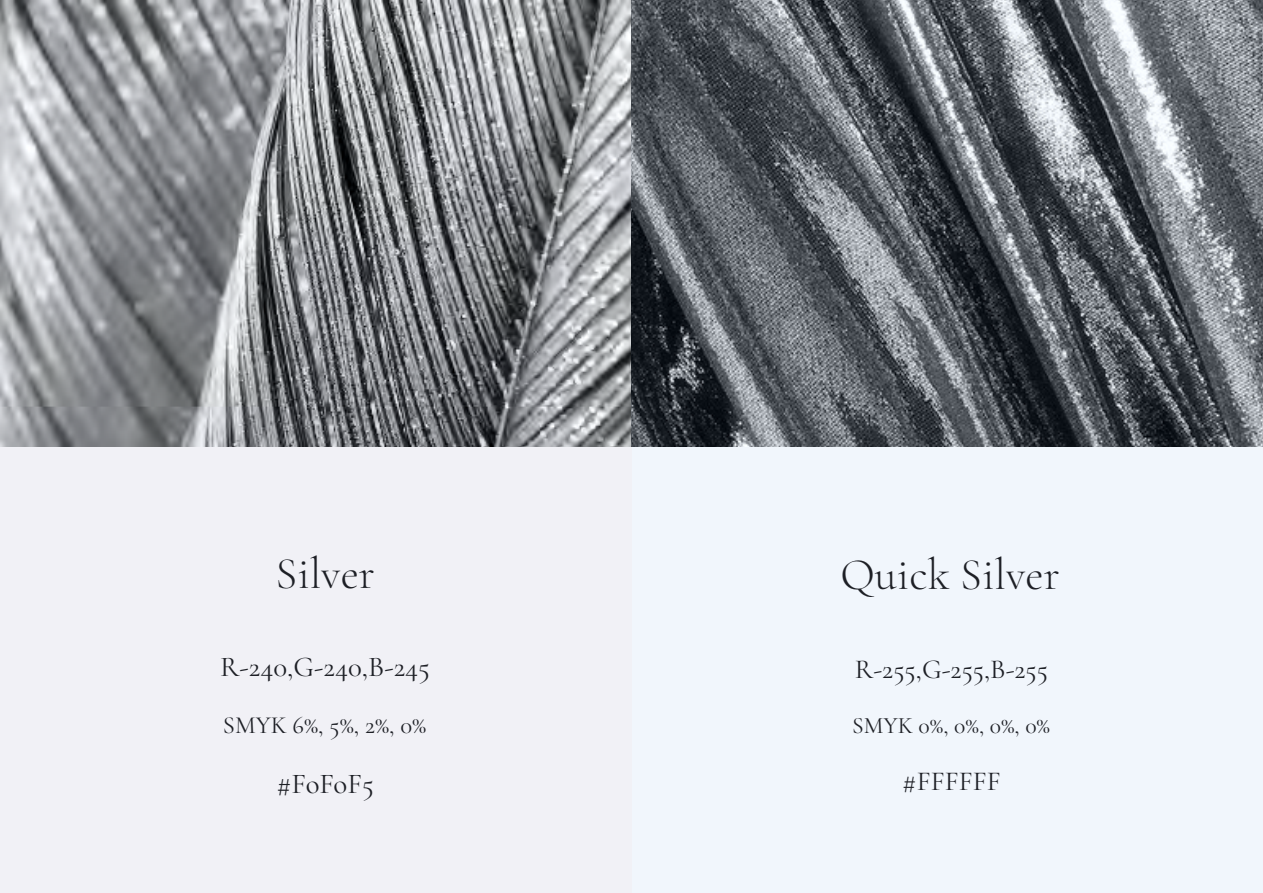
<style>
.page{position:relative;width:1263px;height:893px;background:#fff}
.page>*{position:absolute;margin:0;border:0;box-sizing:border-box;transform-origin:0 0}
.t1{font:300 45px "Cormorant Garamond";color:#1d1f25}
.t2{font:28.8px "Cormorant Garamond";color:#1d1f25}
.t3{font:27.6px "Cormorant Garamond";color:#1d1f25}
.t4{font:24.75px "Cormorant Garamond";color:#1d1f25}
.t5{font:23.55px "Cormorant Garamond";color:#1d1f25}
</style>
<div class="page">
<img style="left:0;top:0;width:631px;height:447px">
<img style="left:631px;top:0;width:632px;height:447px">
<div style="left:631px;top:447px;width:632px;height:446px;background:#f1f6fc"></div>
<div style="left:0;top:447px;width:631px;height:446px;background:#f1f1f6"></div>
<h1 class="t1" style="left:276px;top:556px;width:101px">Silver</h1>
<h1 class="t1" style="left:840px;top:556px;width:221px">Quick Silver</h1>
<p class="t2" style="left:220px;top:649px;width:211px">R-240,G-240,B-245</p>
<p class="t4" style="left:223px;top:710px;width:205px">SMYK 6%, 5%, 2%, 0%</p>
<p class="t2" style="left:276px;top:766px;width:99px">#FoFoF5</p>
<p class="t3" style="left:855px;top:653px;width:195px">R-255,G-255,B-255</p>
<p class="t5" style="left:852px;top:711px;width:200px">SMYK 0%, 0%, 0%, 0%</p>
<p class="t3" style="left:902px;top:764px;width:100px">#FFFFFF</p>
</div>
